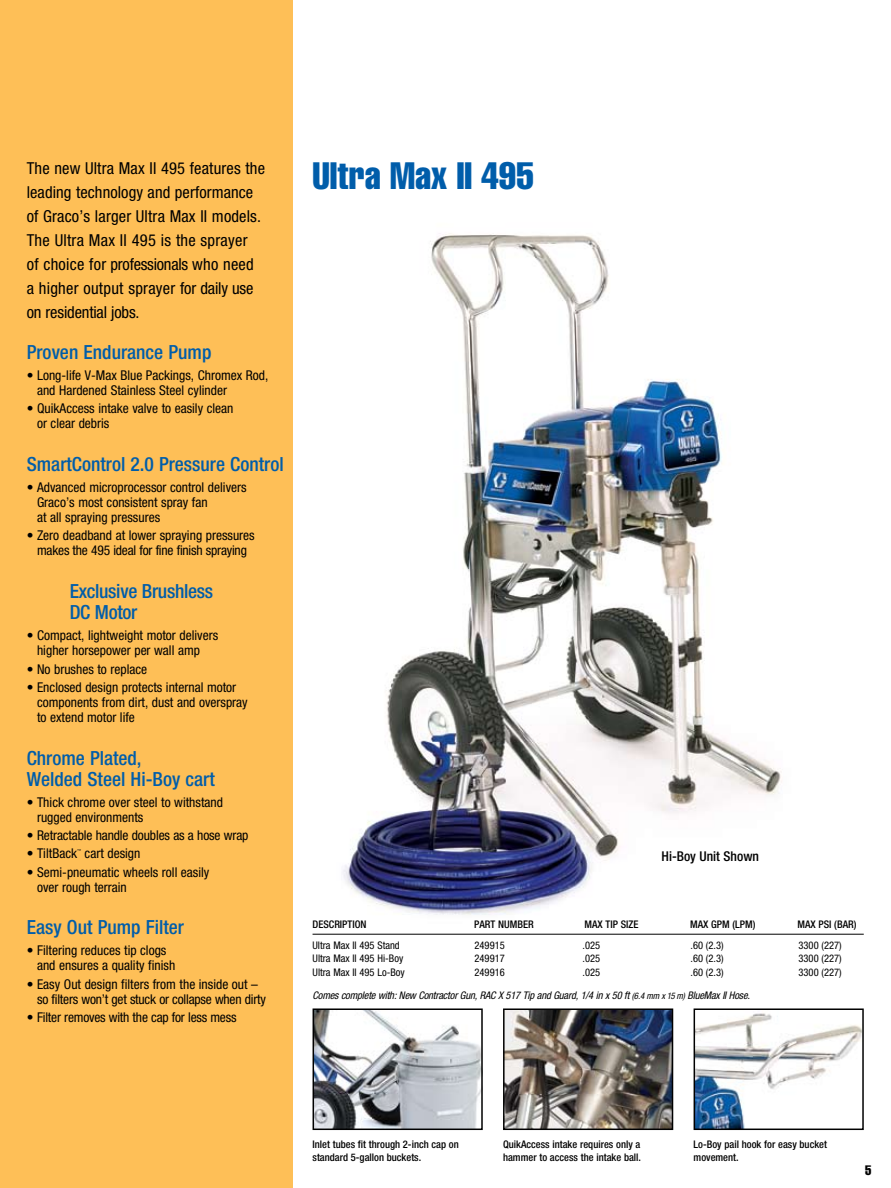
<style>
.page{position:relative;width:891px;height:1188px;background:#fff}
.page>*{position:absolute;margin:0;border:0;box-sizing:border-box;transform-origin:0 0}
.t1{font:37.5px "Helvetica LT Std Comp";color:#005daa}
.t2{font:500 condensed 19.5px/21px "Helvetica Neue LT Std";color:#005daa}
.t3{font:condensed 16.5px/24px "Helvetica Neue LT Std";letter-spacing:.01em;color:#000}
.t4{font:condensed 13.5px/15px "Helvetica Neue LT Std";color:#000}
.t5{font:500 condensed 13.5px "Helvetica Neue LT Std";color:#000}
.t6{font:13.5px "Helvetica LT Std Comp";color:#000}
.t7{font:500 condensed 10.5px/13.5px "Helvetica Neue LT Std";color:#000}
.t8{font:condensed 10.5px "Helvetica Neue LT Std";color:#000}
.t9{font:italic condensed 10.5px "Helvetica Neue LT Std";letter-spacing:-.015em;color:#000}
.t10{font:condensed 4.05px "Helvetica Neue LT Std";color:#000}
.s1{font-size:9px}
</style>
<div class="page">
<img style="left:312px;top:233px;width:500px;height:702px">
<div style="left:0;top:0;width:292px;height:1188px;background:#febf57"></div>
<img style="left:316px;top:1011px;width:164px;height:116px">
<div style="left:313px;top:1008px;width:170px;height:122px;border:2px solid #000"></div>
<img style="left:506px;top:1011px;width:164px;height:116px">
<div style="left:503px;top:1008px;width:170px;height:122px;border:2px solid #000"></div>
<img style="left:697px;top:1013px;width:164px;height:114px">
<div style="left:694px;top:1008px;width:170px;height:122px;border:2px solid #000"></div>
<hr style="left:313px;top:934px;width:551px;height:1px;background:#000">
<p class="t3" style="left:27px;top:156px;width:240px">The new Ultra Max II 495 features the leading technology and performance of Graco’s larger Ultra Max II models.<br>The Ultra Max II 495 is the sprayer<br>of choice for professionals who need a higher output sprayer for daily use on residential jobs.</p>
<h2 class="t2" style="left:27px;top:341px;width:186px">Proven Endurance Pump</h2>
<p class="t4" style="left:37px;top:368px;width:233px;text-indent:-10px">• Long-life V-Max Blue Packings, Chromex Rod, and Hardened Stainless Steel cylinder</p>
<p class="t4" style="left:37px;top:401px;width:198px;text-indent:-10px">• QuikAccess intake valve to easily clean or clear debris</p>
<h2 class="t2" style="left:27px;top:453px;width:258px">SmartControl 2.0 Pressure Control</h2>
<p class="t4" style="left:37px;top:480px;width:211px;text-indent:-10px">• Advanced microprocessor control delivers<br>Graco’s most consistent spray fan<br>at all spraying pressures</p>
<p class="t4" style="left:27px;top:528px;width:230px;text-align:center">• Zero deadband at lower spraying pressures makes the 495 ideal for fine finish spraying</p>
<h2 class="t2" style="left:70px;top:580px;width:145px">Exclusive Brushless<br>DC Motor</h2>
<p class="t4" style="left:27px;top:628px;width:193px;text-align:center">• Compact, lightweight motor delivers higher horsepower per wall amp</p>
<p class="t4" style="left:27px;top:661px;width:122px">• No brushes to replace</p>
<p class="t4" style="left:37px;top:680px;width:212px;text-indent:-10px">• Enclosed design protects internal motor components from dirt, dust and overspray to extend motor life</p>
<h2 class="t2" style="left:27px;top:747px;width:190px">Chrome Plated,<br>Welded Steel Hi-Boy cart</h2>
<p class="t4" style="left:37px;top:794px;width:187px;text-indent:-10px">• Thick chrome over steel to withstand rugged environments</p>
<p class="t4" style="left:27px;top:828px;width:223px">• Retractable handle doubles as a hose wrap</p>
<p class="t4" style="left:27px;top:846px;width:52px">• TiltBack</p>
<p class="t10" style="left:77px;top:848px;width:6px">™</p>
<p class="t4" style="left:85px;top:846px;width:57px">cart design</p>
<p class="t4" style="left:37px;top:864px;width:174px;text-indent:-10px">• Semi-pneumatic wheels roll easily over rough terrain</p>
<h2 class="t2" style="left:27px;top:917px;width:159px">Easy Out Pump Filter</h2>
<p class="t4" style="left:37px;top:943px;width:140px;text-indent:-10px">• Filtering reduces tip clogs and ensures a quality finish</p>
<p class="t4" style="left:37px;top:976px;width:230px;text-indent:-10px">• Easy Out design filters from the inside out – so filters won’t get stuck or collapse when dirty</p>
<p class="t4" style="left:27px;top:1010px;width:211px">• Filter removes with the cap for less mess</p>
<h1 class="t1" style="left:313px;top:152px;width:223px">Ultra Max II 495</h1>
<p class="t5" style="left:662px;top:848px;width:99px">Hi-Boy Unit Shown</p>
<p class="t7" style="left:313px;top:918px;width:56px">DESCRIPTION</p>
<p class="t7" style="left:474px;top:918px;width:61px">PART NUMBER</p>
<p class="t7" style="left:585px;top:918px;width:55px">MAX TIP SIZE</p>
<p class="t7" style="left:690px;top:918px;width:67px">MAX GPM (LPM)</p>
<p class="t7" style="left:797px;top:918px;width:61px">MAX PSI (BAR)</p>
<p class="t8" style="left:313px;top:939px;width:89px">Ultra Max II 495 Stand</p>
<p class="t8" style="left:475px;top:939px;width:32px">249915</p>
<p class="t8" style="left:583px;top:939px;width:19px">.025</p>
<p class="t8" style="left:691px;top:939px;width:35px">.60 (2.3)</p>
<p class="t8" style="left:799px;top:939px;width:45px">3300 (227)</p>
<p class="t8" style="left:313px;top:952px;width:92px">Ultra Max II 495 Hi-Boy</p>
<p class="t8" style="left:475px;top:952px;width:32px">249917</p>
<p class="t8" style="left:583px;top:952px;width:19px">.025</p>
<p class="t8" style="left:691px;top:952px;width:35px">.60 (2.3)</p>
<p class="t8" style="left:799px;top:952px;width:45px">3300 (227)</p>
<p class="t8" style="left:313px;top:966px;width:94px">Ultra Max II 495 Lo-Boy</p>
<p class="t8" style="left:475px;top:966px;width:32px">249916</p>
<p class="t8" style="left:583px;top:966px;width:19px">.025</p>
<p class="t8" style="left:691px;top:966px;width:35px">.60 (2.3)</p>
<p class="t8" style="left:799px;top:966px;width:45px">3300 (227)</p>
<p class="t9" style="left:313px;top:989px;width:439px">Comes complete with: New Contractor Gun, RAC X 517 Tip and Guard, 1/4 in x 50 ft <span class="s1">(6.4 mm x 15 m)</span> BlueMax II Hose.</p>
<p class="t7" style="left:313px;top:1137px;width:148px">Inlet tubes fit through 2-inch cap on standard 5-gallon buckets.</p>
<p class="t7" style="left:503px;top:1137px;width:140px">QuikAccess intake requires only a hammer to access the intake ball.</p>
<p class="t7" style="left:694px;top:1137px;width:135px">Lo-Boy pail hook for easy bucket movement.</p>
<p class="t6" style="left:865px;top:1162px;width:8px">5</p>
</div>
